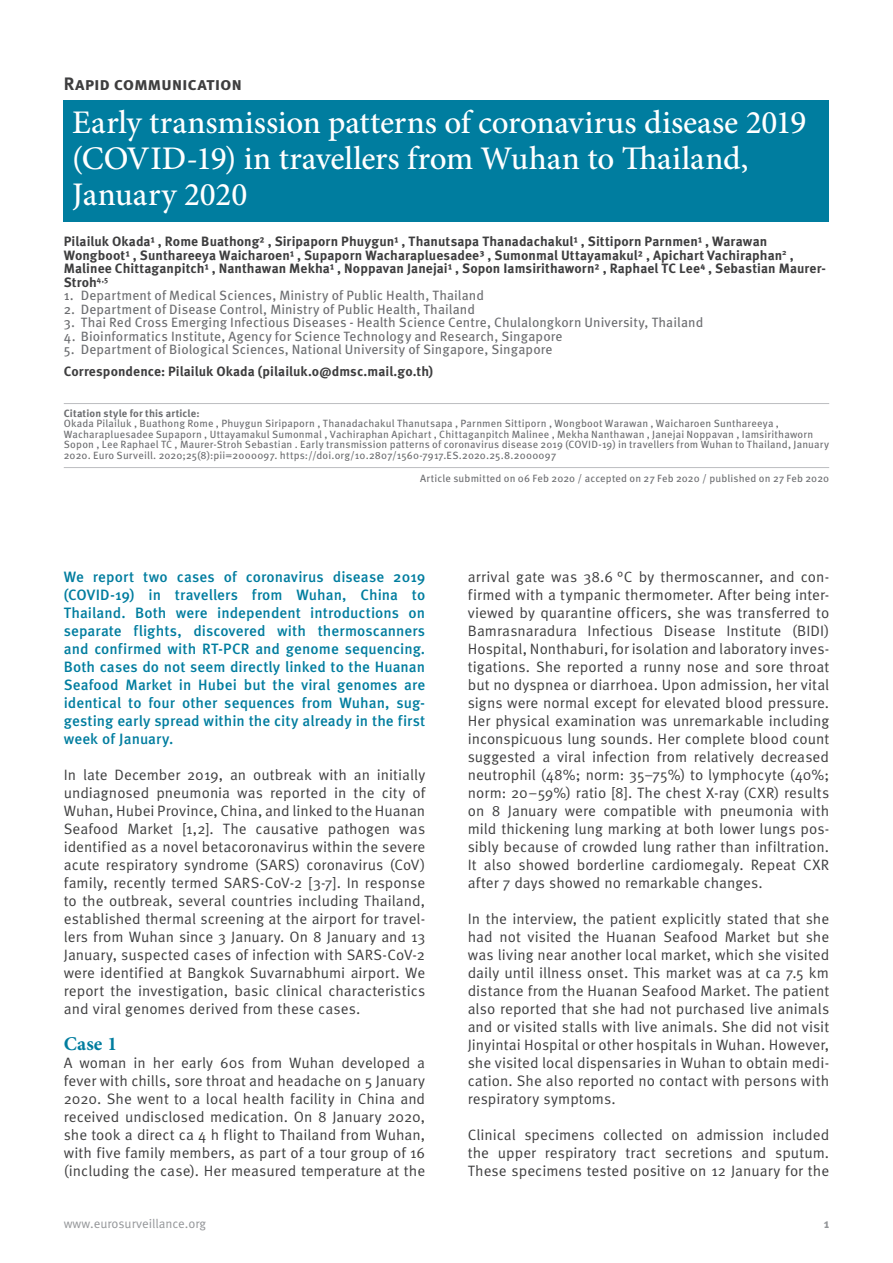
<style>
.page{position:relative;width:893px;height:1263px;background:#fff}
.page>*{position:absolute;margin:0;border:0;box-sizing:border-box;transform-origin:0 0}
.t1{font:500 33px/36px "Minion Pro";letter-spacing:-.005em;color:#fff}
.t2{font:700 19.5px "Minion Pro";color:#007d9f}
.t3{font:700 18px "Meta Pro";letter-spacing:-.015em;color:#3e3e3f}
.t4{font:15px/18px "Meta Pro";letter-spacing:.005em;color:#3e3e3f;text-align:justify}
.t5{font:500 15px/18px "Meta Pro";letter-spacing:.005em;color:#007d9f;text-align:justify}
.t6{font:700 13.5px/13.5px "Meta Pro";letter-spacing:.005em;color:#3e3e3f}
.t7{font:13.5px "Meta Pro";letter-spacing:.005em;color:#6c6d70}
.t8{font:12.75px "Meta Pro";color:#939598}
.t9{font:700 12.75px "Meta Pro";color:#939598}
.t10{font:10.5px/10.5px "Meta Pro";letter-spacing:.015em;color:#6c6d70}
.t11{font:700 10.5px "Meta Pro";letter-spacing:.015em;color:#6c6d70}
</style>
<div class="page">
<hr style="left:64px;top:403px;width:765px;height:1px;background:#bcbdc0">
<hr style="left:64px;top:467px;width:765px;height:1px;background:#bcbdc0">
<div style="left:64px;top:100px;width:765px;height:122px;background:#007d9f"></div>
<p class="t3" style="left:64px;top:72px;width:180px">Rapid communication</p>
<h1 class="t1" style="left:72px;top:104px;width:736px">Early transmission patterns of coronavirus disease 2019 (COVID-19) in travellers from Wuhan to Thailand,<br>January 2020</h1>
<p class="t6" style="left:64px;top:235px;width:764px">Pilailuk Okada¹ , Rome Buathong² , Siripaporn Phuygun¹ , Thanutsapa Thanadachakul¹ , Sittiporn Parnmen¹ , Warawan Wongboot¹ , Sunthareeya Waicharoen¹ , Supaporn Wacharapluesadee³ , Sumonmal Uttayamakul² , Apichart Vachiraphan<sup>2</sup> , Malinee Chittaganpitch¹ , Nanthawan Mekha¹ , Noppavan Janejai¹ , Sopon Iamsirithaworn² , Raphael TC Lee⁴ , Sebastian Maurer-Stroh<sup>4,5</sup></p>
<p class="t7" style="left:64px;top:287px;width:422px">1. Department of Medical Sciences, Ministry of Public Health, Thailand</p>
<p class="t7" style="left:64px;top:301px;width:413px">2. Department of Disease Control, Ministry of Public Health, Thailand</p>
<p class="t7" style="left:64px;top:314px;width:641px">3. Thai Red Cross Emerging Infectious Diseases - Health Science Centre, Chulalongkorn University, Thailand</p>
<p class="t7" style="left:64px;top:328px;width:500px">4. Bioinformatics Institute, Agency for Science Technology and Research, Singapore</p>
<p class="t7" style="left:64px;top:341px;width:490px">5. Department of Biological Sciences, National University of Singapore, Singapore</p>
<p class="t6" style="left:64px;top:365px;width:371px">Correspondence: Pilailuk Okada (pilailuk.o@dmsc.mail.go.th)</p>
<p class="t11" style="left:64px;top:406px;width:137px">Citation style for this article:</p>
<p class="t10" style="left:64px;top:419px;width:767px">Okada Pilailuk , Buathong Rome , Phuygun Siripaporn , Thanadachakul Thanutsapa , Parnmen Sittiporn , Wongboot Warawan , Waicharoen Sunthareeya , Wacharapluesadee Supaporn , Uttayamakul Sumonmal , Vachiraphan Apichart , Chittaganpitch Malinee , Mekha Nanthawan , Janejai Noppavan , Iamsirithaworn Sopon , Lee Raphael TC , Maurer-Stroh Sebastian . Early transmission patterns of coronavirus disease 2019 (COVID-19) in travellers from Wuhan to Thailand, January 2020. Euro Surveill. 2020;25(8):pii=2000097. https://doi.org/10.2807/1560-7917.ES.2020.25.8.2000097</p>
<p class="t10" style="left:420px;top:473px;width:410px">Article submitted on 06 Feb 2020 / accepted on 27 Feb 2020 / published on 27 Feb 2020</p>
<p class="t5" style="left:64px;top:568px;width:363px">We report two cases of coronavirus disease 2019 (COVID-19) in travellers from Wuhan, China to Thailand. Both were independent introductions on separate flights, discovered with thermoscanners and confirmed with RT-PCR and genome sequencing.<br>Both cases do not seem directly linked to the Huanan Seafood Market in Hubei but the viral genomes are identical to four other sequences from Wuhan, sug&shy;gesting early spread within the city already in the first week of January.</p>
<p class="t4" style="left:64px;top:766px;width:363px">In late December 2019, an outbreak with an initially undiagnosed pneumonia was reported in the city of Wuhan, Hubei Province, China, and linked to the Huanan Seafood Market [1,2]. The causative pathogen was identified as a novel betacoronavirus within the severe acute respiratory syndrome (SARS) coronavirus (CoV) family, recently termed SARS-CoV-2 [3-7]. In response to the outbreak, several countries including Thailand, established thermal screening at the airport for travel&shy;lers from Wuhan since 3 January. On 8 January and 13<br>January, suspected cases of infection with SARS-CoV-2 were identified at Bangkok Suvarnabhumi airport. We report the investigation, basic clinical characteristics and viral genomes derived from these cases.</p>
<h2 class="t2" style="left:64px;top:1030px;width:55px">Case 1</h2>
<p class="t4" style="left:64px;top:1054px;width:363px">A woman in her early 60s from Wuhan developed a fever with chills, sore throat and headache on 5 January 2020. She went to a local health facility in China and received undisclosed medication. On 8 January 2020, she took a direct ca 4 h flight to Thailand from Wuhan, with five family members, as part of a tour group of 16 (including the case). Her measured temperature at the</p>
<p class="t4" style="left:468px;top:568px;width:363px">arrival gate was 38.6 °C by thermoscanner, and con&shy;firmed with a tympanic thermometer. After being inter&shy;viewed by quarantine officers, she was transferred to Bamrasnaradura Infectious Disease Institute (BIDI)<br>Hospital, Nonthaburi, for isolation and laboratory inves&shy;tigations. She reported a runny nose and sore throat but no dyspnea or diarrhoea. Upon admission, her vital signs were normal except for elevated blood pressure.<br>Her physical examination was unremarkable including inconspicuous lung sounds. Her complete blood count suggested a viral infection from relatively decreased neutrophil (48%; norm: 35–75%) to lymphocyte (40%; norm: 20–59%) ratio [8]. The chest X-ray (CXR) results on 8 January were compatible with pneumonia with mild thickening lung marking at both lower lungs pos&shy;sibly because of crowded lung rather than infiltration.<br>It also showed borderline cardiomegaly. Repeat CXR after 7 days showed no remarkable changes.</p>
<p class="t4" style="left:468px;top:910px;width:363px">In the interview, the patient explicitly stated that she had not visited the Huanan Seafood Market but she was living near another local market, which she visited daily until illness onset. This market was at ca 7.5 km distance from the Huanan Seafood Market. The patient also reported that she had not purchased live animals and or visited stalls with live animals. She did not visit Jinyintai Hospital or other hospitals in Wuhan. However, she visited local dispensaries in Wuhan to obtain medi&shy;cation. She also reported no contact with persons with respiratory symptoms.</p>
<p class="t4" style="left:468px;top:1126px;width:363px">Clinical specimens collected on admission included the upper respiratory tract secretions and sputum.<br>These specimens tested positive on 12 January for the</p>
<p class="t8" style="left:64px;top:1215px;width:144px">www.eurosurveillance.org</p>
<p class="t9" style="left:824px;top:1215px;width:7px">1</p>
</div>
